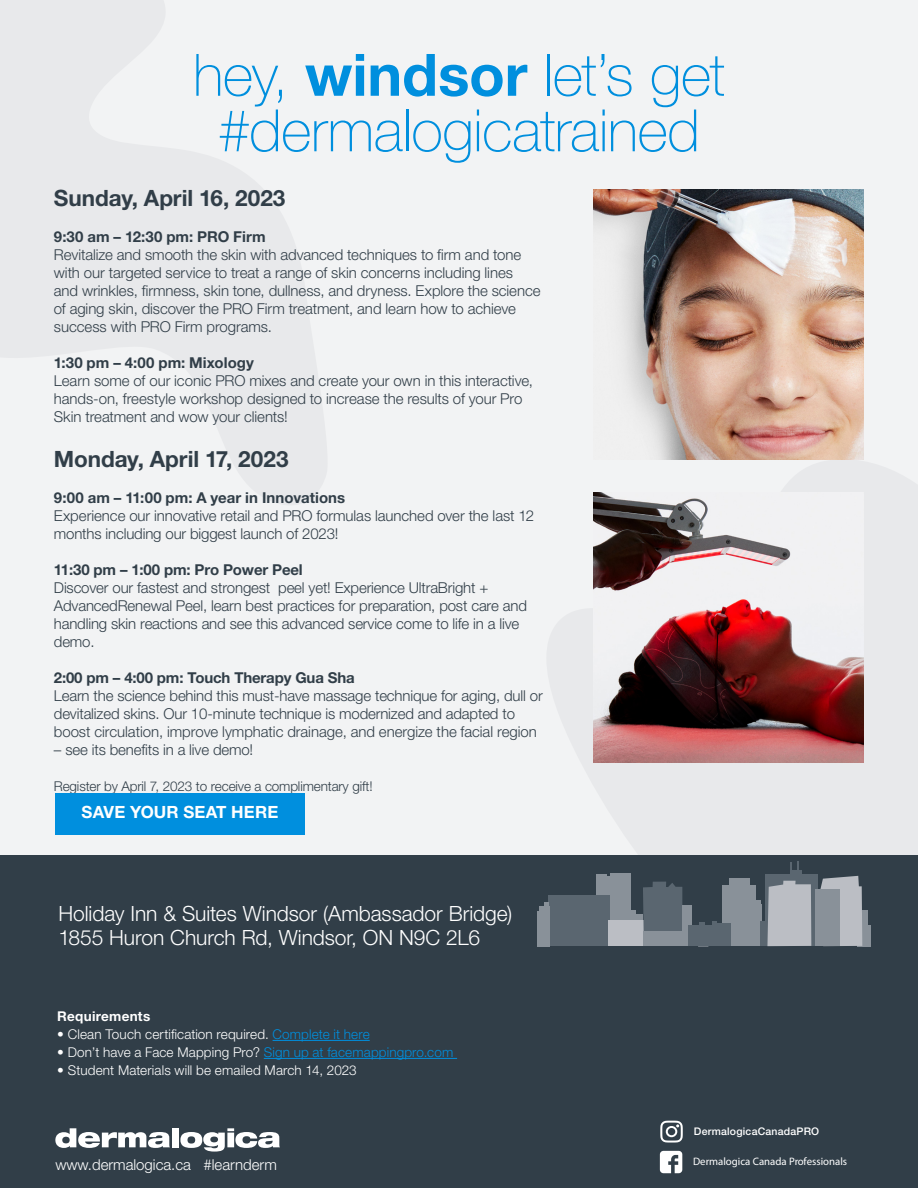
<style>
.page{position:relative;width:918px;height:1188px;background:#fff}
.page>*{position:absolute;margin:0;border:0;box-sizing:border-box;transform-origin:0 0}
.t1{font:100 58.5px/55.5px "Helvetica Neue LT Pro";letter-spacing:-.01em;color:#008fde;text-align:center}
.t2{font:700 22.5px "Helvetica Neue LT Pro";color:#313e48}
.t3{font:300 21px "Helvetica Neue LT Pro";color:#fff}
.t4{font:700 16.8px "Helvetica Neue LT Pro";letter-spacing:.005em;color:#fff}
.t5{font:300 15px/18px "Helvetica Neue LT Pro";letter-spacing:-.005em;color:#313e48}
.t6{font:300 15px "Helvetica Neue LT Pro";color:#fff}
.t7{font:300 13.5px "Helvetica Neue LT Pro";letter-spacing:.01em;color:#fff}
.t8{font:300 13.5px "Helvetica Neue LT Pro";letter-spacing:-.01em;color:#313e48}
.t9{font:700 13.5px "Helvetica Neue LT Pro";letter-spacing:.02em;color:#fff}
.t10{font:10.8px "Myriad Pro";color:#fff}
.t11{font:500 10.5px "Helvetica Neue LT Pro";letter-spacing:.02em;color:#fff}
.s1{font-weight:700}
.s2{font-family:"Helvetica Neue LT Std"}
.s3{color:#008fde}
</style>
<div class="page">
<div style="left:0;top:0;width:918px;height:855px;background:#f2f3f4"></div>
<div style="left:0;top:956px;width:918px;height:232px;background:#313e48"></div>
<div style="left:0;top:855px;width:918px;height:101px;background:#313e48"></div>
<svg style="left:55px;top:1128px;width:115px;height:20px"></svg>
<div style="left:172px;top:1128px;width:7px;height:19px;background:#fff"></div>
<svg style="left:180px;top:1128px;width:100px;height:24px"></svg>
<hr style="left:273px;top:1040px;width:97px;height:1px;background:#008fde">
<hr style="left:264px;top:1058px;width:193px;height:1px;background:#008fde">
<svg style="left:660px;top:1121px;width:23px;height:22px"></svg>
<svg style="left:660px;top:1151px;width:22px;height:22px"></svg>
<div style="left:55px;top:793px;width:250px;height:42px;background:#008fde"></div>
<div style="left:606px;top:876px;width:6px;height:21px;background:#899199"></div>
<div style="left:597px;top:874px;width:10px;height:26px;background:#899199"></div>
<div style="left:548px;top:895px;width:63px;height:51px;background:#5a6670"></div>
<div style="left:537px;top:911px;width:13px;height:35px;background:#899199"></div>
<div style="left:539px;top:906px;width:11px;height:7px;background:#899199"></div>
<svg style="left:545px;top:902px;width:4px;height:4px"></svg>
<div style="left:611px;top:873px;width:20px;height:48px;background:#899199"></div>
<div style="left:630px;top:911px;width:6px;height:10px;background:#899199"></div>
<div style="left:635px;top:914px;width:8px;height:7px;background:#899199"></div>
<div style="left:609px;top:921px;width:35px;height:25px;background:#bbbec4"></div>
<div style="left:723px;top:885px;width:33px;height:39px;background:#899199"></div>
<div style="left:729px;top:878px;width:21px;height:14px;background:#899199"></div>
<div style="left:731px;top:904px;width:30px;height:42px;background:#899199"></div>
<div style="left:753px;top:900px;width:8px;height:5px;background:#899199"></div>
<div style="left:765px;top:874px;width:53px;height:72px;background:#5a6670"></div>
<hr style="left:790px;top:870px;width:11px;height:4px;background:#5a6670">
<div style="left:862px;top:911px;width:6px;height:35px;background:#899199"></div>
<div style="left:865px;top:925px;width:5px;height:21px;background:#899199"></div>
<svg style="left:821px;top:876px;width:41px;height:70px"></svg>
<div style="left:760px;top:922px;width:7px;height:24px;background:#5a6670"></div>
<div style="left:815px;top:890px;width:25px;height:56px;background:#899199"></div>
<svg style="left:643px;top:882px;width:39px;height:50px"></svg>
<div style="left:643px;top:932px;width:52px;height:14px;background:#899199"></div>
<div style="left:682px;top:906px;width:9px;height:26px;background:#899199"></div>
<div style="left:698px;top:931px;width:10px;height:16px;border:1px solid #899199"></div>
<div style="left:688px;top:925px;width:26px;height:21px;background:#5a6670"></div>
<svg style="left:699px;top:922px;width:6px;height:3px"></svg>
<svg style="left:712px;top:921px;width:5px;height:4px"></svg>
<div style="left:713px;top:924px;width:18px;height:22px;background:#5a6670"></div>
<svg style="left:767px;top:881px;width:44px;height:65px"></svg>
<img style="left:594px;top:493px;width:270px;height:270px">
<img style="left:593px;top:189px;width:271px;height:270px">
<p class="t1" style="left:193px;top:47px;width:533px">hey, <span class="s1">windsor</span> let’s get #dermalogicatrained</p>
<p class="t2" style="left:54px;top:184px;width:233px">Sunday, April 16, 2023</p>
<p class="t5" style="left:54px;top:227px;width:488px"><span class="s1">9:30 am – 12:30 pm: PRO Firm<br></span>Revitalize and smooth the skin with advanced techniques to firm and tone with our targeted service to treat a range of skin concerns including lines and wrinkles, firmness, skin tone, dullness, and dryness. Explore the science of aging skin, discover the PRO Firm treatment, and learn how to achieve success with PRO Firm programs.</p>
<p class="t5" style="left:54px;top:353px;width:481px"><span class="s1">1:30 pm – 4:00 pm: Mixology<br></span>Learn some of our iconic PRO mixes and create your own in this interactive, hands-on, freestyle workshop designed to increase the results of your Pro Skin treatment and wow your clients!</p>
<p class="t2" style="left:54px;top:445px;width:236px">Monday, April 17, 2023</p>
<p class="t5" style="left:54px;top:488px;width:482px"><span class="s1">9:00 am – 11:00 pm: A year in Innovations<br></span>Experience our innovative retail and PRO formulas launched over the last 12 months including our biggest launch of 2023!</p>
<p class="t5" style="left:54px;top:560px;width:475px"><span class="s1">11:30 pm – 1:00 pm: Pro Power Peel<br></span>Discover our fastest and strongest peel yet! <span class="s2">Experience UltraBright + AdvancedRenewal Peel, learn best practices for pre</span>paration, post care and handling skin reactions and see this advanced service come to life in a live demo.</p>
<p class="t5" style="left:54px;top:668px;width:490px"><span class="s1">2:00 pm – 4:00 pm: Touch Therapy Gua Sha<br></span>Learn the science behind this must-have massage technique for aging, dull or devitalized skins. Our 10-minute technique is modernized and adapted to boost circulation, improve lymphatic drainage, and energize the facial region</p>
<p class="t5" style="left:54px;top:740px;width:201px">– see its benefits in a live demo!</p>
<p class="t8" style="left:54px;top:778px;width:320px">Register by April 7, 2023 to receive a complimentary gift!</p>
<p class="t4" style="left:82px;top:802px;width:198px">SAVE YOUR SEAT HERE</p>
<p class="t3" style="left:58px;top:901px;width:455px">Holiday Inn &amp; Suites Windsor (Ambassador Bridge)</p>
<p class="t3" style="left:58px;top:925px;width:423px">1855 Huron Church Rd, Windsor, ON N9C 2L6</p>
<p class="t9" style="left:57px;top:1008px;width:95px">Requirements</p>
<p class="t7" style="left:57px;top:1026px;width:314px">• Clean Touch certification required. <span class="s3">Complete it here</span></p>
<p class="t7" style="left:57px;top:1044px;width:398px">• Don’t have a Face Mapping Pro? <span class="s3">Sign up at facemappingpro.com</span></p>
<p class="t7" style="left:57px;top:1062px;width:301px">• Student Materials will be emailed March 14, 2023</p>
<p class="t6" style="left:55px;top:1155px;width:223px">www.dermalogica.ca #learnderm</p>
<p class="t11" style="left:694px;top:1125px;width:127px">DermalogicaCanadaPRO</p>
<p class="t10" style="left:693px;top:1155px;width:156px">Dermalogica Canada Professionals</p>
</div>
